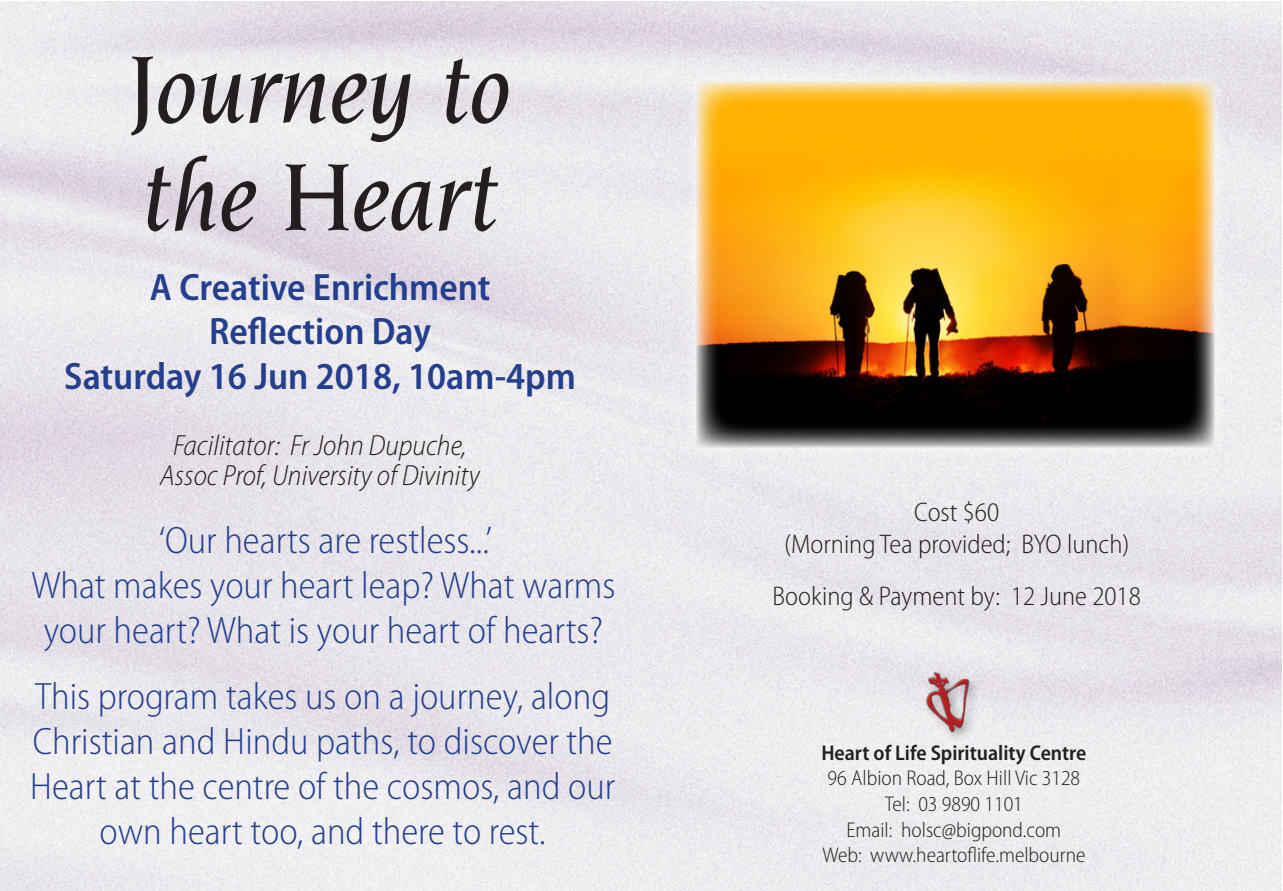
<style>
.page{position:relative;width:1283px;height:891px;background:#fff}
.page>*{position:absolute;margin:0;border:0;box-sizing:border-box;transform-origin:0 0}
.Body_Copy{font:italic 500 101.25px "Novarese IT Cby BT";letter-spacing:-.01em;color:#231f20}
.At_Home_with_God{font:300 semi-condensed 38.25px/45px "Myriad Pro";color:#253f8e;text-align:center}
.Body_Copy_blue{font:600 semi-condensed 38.25px "Myriad Pro";color:#253f8e}
.Body_Copy_blue-2{font:italic 300 semi-condensed 29.25px/29.2px "Myriad Pro";color:#231f20;text-align:center}
.At_Home_with_God-2{font:300 semi-condensed 27px/32.4px "Myriad Pro";color:#231f20;text-align:center}
.At_Home_with_God-3{font:300 semi-condensed 21.38px/25.7px "Myriad Pro";color:#231f20;text-align:center}
.s1{font-weight:600}
</style>
<div class="page">
<img style="left:1px;top:1px;width:1280px;height:889px">
<div style="left:922px;top:668px;width:81px;height:94px;background:#231f20;opacity:.4"></div>
<img style="left:926px;top:672px;width:49px;height:63px">
<div style="left:682px;top:67px;width:557px;height:408px;background:#fff;opacity:.75"></div>
<img style="left:696px;top:82px;width:518px;height:365px">
<p class="Body_Copy" style="left:129px;top:28px;width:384px">Journey to</p>
<p class="Body_Copy" style="left:141px;top:136px;width:359px">the Heart</p>
<p class="Body_Copy_blue" style="left:150px;top:263px;width:342px">A Creative Enrichment</p>
<p class="Body_Copy_blue" style="left:209px;top:307px;width:223px">Reflection Day</p>
<p class="Body_Copy_blue" style="left:64px;top:352px;width:513px">Saturday 16 Jun 2018, 10am-4pm</p>
<p class="Body_Copy_blue-2" style="left:160px;top:431px;width:321px">Facilitator: Fr John Dupuche,<br>Assoc Prof, University of Divinity</p>
<p class="At_Home_with_God" style="left:31px;top:517px;width:586px">‘Our hearts are restless...’<br>What makes your heart leap? What warms your heart? What is your heart of hearts?</p>
<p class="At_Home_with_God" style="left:30px;top:673px;width:586px">This program takes us on a journey, along Christian and Hindu paths, to discover the Heart at the centre of the cosmos, and our own heart too, and there to rest.</p>
<p class="At_Home_with_God-2" style="left:784px;top:495px;width:347px">Cost $60<br>(Morning Tea provided; BYO lunch)</p>
<p class="At_Home_with_God-2" style="left:772px;top:579px;width:370px">Booking &amp; Payment by: 12 June 2018</p>
<p class="At_Home_with_God-3" style="left:821px;top:739px;width:266px"><span class="s1">Heart of Life Spirituality Centre<br></span>96 Albion Road, Box Hill Vic 3128<br>Tel: 03 9890 1101<br>Email: holsc@bigpond.com<br>Web: www.heartoflife.melbourne</p>
</div>
